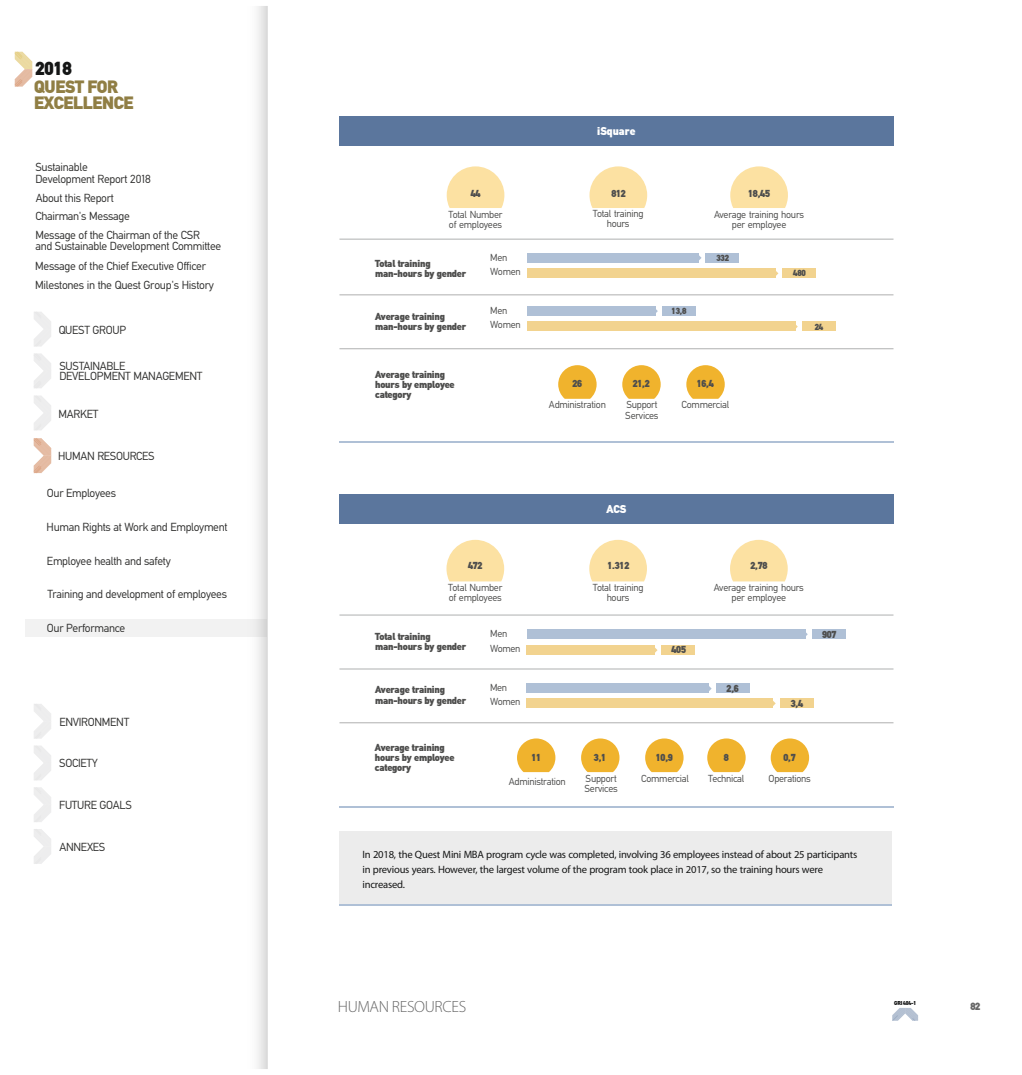
<style>
.page{position:relative;width:1022px;height:1075px;background:#fff}
.page>*{position:absolute;margin:0;border:0;box-sizing:border-box;transform-origin:0 0}
.t1{font:900 18.62px "CF Din";color:#151616}
.t2{font:900 17.62px/16.1px "CF Din";letter-spacing:-.015em;color:#907e44}
.t3{font:300 16.25px "Myriad Pro";letter-spacing:-.02em;color:#676767}
.t4{font:11.5px/11.5px "CF Din";letter-spacing:-.025em;color:#313130}
.t5{font:900 11.25px "CF Din";color:#fff}
.t6{font:10.62px/14.6px "Myriad Pro";letter-spacing:-.02em;color:#151616}
.t7{font:900 10.38px "CF Din";color:#676767}
.t8{font:10px/10.1px "CF Din";letter-spacing:-.025em;color:#4e4e4d}
.t9{font:900 10px/10.1px "CF Din";letter-spacing:-.02em;color:#4e4e4d}
.t10{font:900 8.75px "CF Din";letter-spacing:-.02em;color:#4e4e4d}
.t11{font:900 5.62px "CF Din";letter-spacing:-.03em;color:#151616}
</style>
<div class="page">
<div style="left:25px;top:619px;width:242px;height:18px;background:#f2f2f2"></div>
<div style="left:340px;top:831px;width:552px;height:73px;background:#ececec"></div>
<hr style="left:340px;top:904px;width:552px;height:1px;background:#afc0d6">
<svg style="left:892px;top:1008px;width:26px;height:13px"></svg>
<svg style="left:447px;top:166px;width:57px;height:42px;background:#fce5b0"></svg>
<div style="left:339px;top:116px;width:554px;height:30px;background:#5b769d"></div>
<hr style="left:339px;top:442px;width:554px;height:1px;background:#afc0d6">
<svg style="left:589px;top:166px;width:58px;height:42px"></svg>
<svg style="left:730px;top:166px;width:58px;height:42px"></svg>
<div style="left:527px;top:253px;width:172px;height:9px;background:#afc0d6"></div>
<div style="left:527px;top:269px;width:248px;height:9px;background:#f2d38f"></div>
<hr style="left:339px;top:239px;width:554px;height:1px;background:#afb0b0">
<div style="left:782px;top:269px;width:34px;height:9px;background:#f2d38f"></div>
<div style="left:705px;top:253px;width:34px;height:9px;background:#afc0d6"></div>
<div style="left:527px;top:307px;width:128px;height:9px;background:#afc0d6"></div>
<div style="left:527px;top:322px;width:268px;height:9px;background:#f2d38f"></div>
<hr style="left:339px;top:294px;width:554px;height:1px;background:#afb0b0">
<div style="left:802px;top:322px;width:33px;height:9px;background:#f2d38f"></div>
<div style="left:662px;top:307px;width:33px;height:9px;background:#afc0d6"></div>
<hr style="left:339px;top:348px;width:554px;height:1px;background:#afb0b0">
<svg style="left:775px;top:271px;width:3px;height:5px"></svg>
<svg style="left:655px;top:308px;width:3px;height:6px"></svg>
<svg style="left:558px;top:365px;width:38px;height:34px"></svg>
<svg style="left:622px;top:365px;width:39px;height:34px"></svg>
<svg style="left:686px;top:365px;width:39px;height:34px"></svg>
<svg style="left:446px;top:540px;width:58px;height:41px"></svg>
<svg style="left:589px;top:540px;width:58px;height:41px;background:#fce5b1"></svg>
<svg style="left:730px;top:540px;width:58px;height:41px;background:#fce5b1"></svg>
<div style="left:527px;top:630px;width:278px;height:9px;background:#afc0d6"></div>
<div style="left:527px;top:645px;width:128px;height:9px;background:#f2d38f"></div>
<div style="left:661px;top:645px;width:34px;height:9px;background:#f2d38f"></div>
<div style="left:812px;top:630px;width:33px;height:9px;background:#afc0d6"></div>
<div style="left:527px;top:684px;width:182px;height:9px;background:#afc0d6"></div>
<div style="left:527px;top:698px;width:246px;height:10px;background:#f2d38f"></div>
<div style="left:780px;top:698px;width:33px;height:10px;background:#f2d38f"></div>
<div style="left:716px;top:684px;width:33px;height:9px;background:#afc0d6"></div>
<svg style="left:517px;top:738px;width:38px;height:34px"></svg>
<svg style="left:581px;top:738px;width:38px;height:34px"></svg>
<svg style="left:645px;top:738px;width:38px;height:34px"></svg>
<svg style="left:707px;top:738px;width:38px;height:34px"></svg>
<svg style="left:805px;top:631px;width:3px;height:6px"></svg>
<svg style="left:771px;top:738px;width:38px;height:34px"></svg>
<div style="left:339px;top:494px;width:554px;height:30px;background:#5b769d"></div>
<hr style="left:339px;top:805px;width:554px;height:2px;background:#afc0d6">
<hr style="left:339px;top:615px;width:554px;height:1px;background:#afb0b0">
<hr style="left:339px;top:669px;width:554px;height:1px;background:#afb0b0">
<hr style="left:339px;top:722px;width:554px;height:1px;background:#afb0b0">
<svg style="left:15px;top:52px;width:17px;height:35px"></svg>
<svg style="left:34px;top:312px;width:17px;height:35px"></svg>
<svg style="left:34px;top:353px;width:17px;height:35px"></svg>
<svg style="left:34px;top:438px;width:17px;height:35px"></svg>
<svg style="left:34px;top:395px;width:17px;height:35px"></svg>
<svg style="left:34px;top:704px;width:17px;height:35px"></svg>
<svg style="left:34px;top:745px;width:17px;height:35px"></svg>
<svg style="left:34px;top:787px;width:17px;height:35px"></svg>
<svg style="left:34px;top:829px;width:17px;height:35px"></svg>
<h1 class="t1" style="left:35px;top:61px;width:38px">2018</h1>
<h2 class="t2" style="left:34px;top:80px;width:100px">QUEST FOR<br>EXCELLENCE</h2>
<p class="t4" style="left:35px;top:162px;width:117px">Sustainable<br>Development Report 2018</p>
<p class="t4" style="left:36px;top:193px;width:79px">About this Report</p>
<p class="t4" style="left:35px;top:212px;width:96px">Chairman's Message</p>
<p class="t4" style="left:35px;top:230px;width:187px">Message of the Chairman of the CSR<br>and Sustainable Development Committee</p>
<p class="t4" style="left:35px;top:257px;width:180px;line-height:19.2px">Message of the Chief Executive Officer<br>Milestones in the Quest Group's History</p>
<p class="t4" style="left:59px;top:325px;width:69px">QUEST GROUP</p>
<p class="t4" style="left:59px;top:362px;width:145px;line-height:9.9px">SUSTAINABLE<br>DEVELOPMENT MANAGEMENT</p>
<p class="t4" style="left:59px;top:409px;width:41px">MARKET</p>
<p class="t4" style="left:58px;top:451px;width:98px">HUMAN RESOURCES</p>
<p class="t4" style="left:47px;top:489px;width:71px">Our Employees</p>
<p class="t4" style="left:47px;top:522px;width:182px">Human Rights at Work and Employment</p>
<p class="t4" style="left:47px;top:556px;width:125px">Employee health and safety</p>
<p class="t4" style="left:47px;top:589px;width:181px">Training and development of employees</p>
<p class="t4" style="left:47px;top:624px;width:80px">Our Performance</p>
<p class="t4" style="left:59px;top:717px;width:71px">ENVIRONMENT</p>
<p class="t4" style="left:59px;top:758px;width:40px">SOCIETY</p>
<p class="t4" style="left:59px;top:800px;width:74px">FUTURE GOALS</p>
<p class="t4" style="left:59px;top:842px;width:47px">ANNEXES</p>
<p class="t9" style="left:471px;top:189px;width:11px">44</p>
<p class="t8" style="left:448px;top:210px;width:56px">Total Number of employees</p>
<p class="t5" style="left:597px;top:127px;width:40px">iSquare</p>
<p class="t9" style="left:611px;top:189px;width:16px">812</p>
<p class="t8" style="left:593px;top:210px;width:52px;text-align:center">Total training hours</p>
<p class="t9" style="left:748px;top:189px;width:23px">18,45</p>
<p class="t8" style="left:714px;top:210px;width:92px;text-align:center">Average training hours per employee</p>
<p class="t8" style="left:490px;top:253px;width:19px">Men</p>
<p class="t10" style="left:716px;top:255px;width:14px">332</p>
<p class="t9" style="left:375px;top:259px;width:92px">Total training man-hours by gender</p>
<p class="t8" style="left:490px;top:268px;width:32px">Women</p>
<p class="t10" style="left:793px;top:270px;width:14px">480</p>
<p class="t8" style="left:490px;top:306px;width:19px">Men</p>
<p class="t10" style="left:671px;top:308px;width:16px">13,8</p>
<p class="t9" style="left:375px;top:313px;width:92px">Average training man-hours by gender</p>
<p class="t8" style="left:490px;top:321px;width:32px">Women</p>
<p class="t10" style="left:814px;top:323px;width:10px">24</p>
<p class="t9" style="left:375px;top:370px;width:81px">Average training hours by employee category</p>
<p class="t9" style="left:572px;top:379px;width:11px">26</p>
<p class="t8" style="left:549px;top:401px;width:58px">Administration</p>
<p class="t9" style="left:633px;top:380px;width:19px">21,2</p>
<p class="t8" style="left:625px;top:401px;width:35px">Support<br>Services</p>
<p class="t9" style="left:697px;top:380px;width:19px">16,4</p>
<p class="t8" style="left:681px;top:401px;width:49px">Commercial</p>
<p class="t9" style="left:468px;top:561px;width:16px">472</p>
<p class="t8" style="left:448px;top:583px;width:56px">Total Number of employees</p>
<p class="t5" style="left:606px;top:505px;width:21px">ACS</p>
<p class="t9" style="left:607px;top:561px;width:23px">1.312</p>
<p class="t8" style="left:593px;top:583px;width:52px;text-align:center">Total training hours</p>
<p class="t9" style="left:750px;top:561px;width:19px">2,78</p>
<p class="t8" style="left:714px;top:583px;width:92px;text-align:center">Average training hours per employee</p>
<p class="t9" style="left:375px;top:633px;width:92px">Total training man-hours by gender</p>
<p class="t9" style="left:375px;top:686px;width:92px">Average training man-hours by gender</p>
<p class="t9" style="left:375px;top:743px;width:81px">Average training hours by employee category</p>
<p class="t8" style="left:490px;top:629px;width:19px">Men</p>
<p class="t9" style="left:822px;top:630px;width:16px">907</p>
<p class="t8" style="left:490px;top:644px;width:32px">Women</p>
<p class="t9" style="left:671px;top:646px;width:16px">405</p>
<p class="t8" style="left:490px;top:684px;width:19px">Men</p>
<p class="t9" style="left:726px;top:685px;width:14px">2,6</p>
<p class="t8" style="left:490px;top:697px;width:32px">Women</p>
<p class="t9" style="left:791px;top:699px;width:14px">3,4</p>
<p class="t9" style="left:531px;top:753px;width:11px">11</p>
<p class="t8" style="left:509px;top:778px;width:58px">Administration</p>
<p class="t9" style="left:594px;top:753px;width:14px">3,1</p>
<p class="t8" style="left:584px;top:774px;width:35px">Support<br>Services</p>
<p class="t9" style="left:656px;top:753px;width:19px">10,9</p>
<p class="t8" style="left:641px;top:774px;width:49px">Commercial</p>
<p class="t9" style="left:724px;top:753px;width:6px">8</p>
<p class="t8" style="left:708px;top:774px;width:38px">Technical</p>
<p class="t9" style="left:783px;top:753px;width:14px">0,7</p>
<p class="t8" style="left:768px;top:774px;width:44px">Operations</p>
<p class="t6" style="left:362px;top:848px;width:496px">In 2018, the Quest Mini MBA program cycle was completed, involving 36 employees instead of about 25 participants in previous years. However, the largest volume of the program took place in 2017, so the training hours were increased.</p>
<h3 class="t3" style="left:338px;top:999px;width:130px">HUMAN RESOURCES</h3>
<p class="t7" style="left:970px;top:1002px;width:12px">82</p>
<p class="t11" style="left:894px;top:1000px;width:23px">GRI 404-1</p>
</div>
